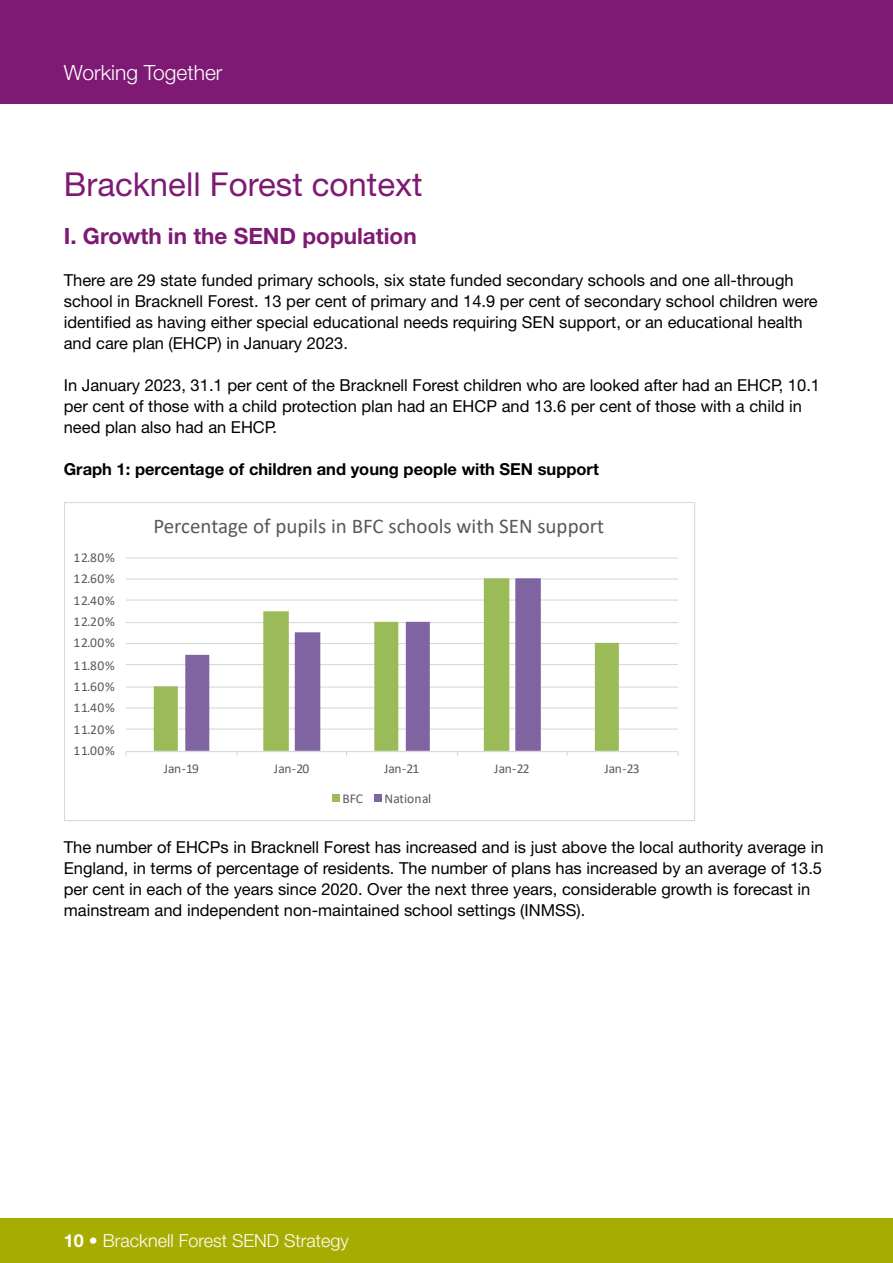
<style>
.page{position:relative;width:893px;height:1263px;background:#fff}
.page>*{position:absolute;margin:0;border:0;box-sizing:border-box;transform-origin:0 0}
.Page_heading{font:33px "Helvetica Neue";color:#7e1974}
.Sub_heading{font:700 22.5px "Helvetica Neue";color:#7e1974}
.t1{font:21px "Calibri";color:#595959}
.t2{font:300 21px "Helvetica Neue";color:#fff}
.t3{font:300 18px "Helvetica Neue";color:#fff}
.Body{font:16.5px/21px "Helvetica Neue";color:#000}
.Body-2{font:700 16.5px "Helvetica Neue";color:#000}
.t4{font:13.5px "Calibri";letter-spacing:.025em;color:#595959}
.t5{font:13.5px "Calibri";color:#595959}
.s1{font-weight:700}
</style>
<div class="page">
<div style="left:0;top:0;width:893px;height:104px;background:#7e1974"></div>
<div style="left:0;top:1218px;width:893px;height:45px;background:#a7ac00"></div>
<hr style="left:126px;top:728px;width:552px;height:2px;background:#d9d9d9">
<hr style="left:126px;top:707px;width:552px;height:2px;background:#d9d9d9">
<hr style="left:126px;top:686px;width:552px;height:2px;background:#d9d9d9">
<hr style="left:126px;top:664px;width:552px;height:1px;background:#d9d9d9">
<hr style="left:126px;top:643px;width:552px;height:1px;background:#d9d9d9">
<hr style="left:126px;top:622px;width:552px;height:1px;background:#d9d9d9">
<hr style="left:126px;top:599px;width:552px;height:2px;background:#d9d9d9">
<hr style="left:126px;top:578px;width:552px;height:2px;background:#d9d9d9">
<hr style="left:126px;top:557px;width:552px;height:2px;background:#d9d9d9">
<svg style="left:154px;top:578px;width:465px;height:173px"></svg>
<svg style="left:185px;top:578px;width:356px;height:173px"></svg>
<hr style="left:126px;top:751px;width:552px;height:1px;background:#d9d9d9">
<div style="left:332px;top:794px;width:8px;height:8px;background:#9bbb59"></div>
<div style="left:374px;top:794px;width:8px;height:8px;background:#8064a2"></div>
<p class="t2" style="left:64px;top:60px;width:160px">Working Together</p>
<p class="Page_heading" style="left:64px;top:165px;width:360px">Bracknell Forest context</p>
<p class="Sub_heading" style="left:64px;top:222px;width:354px">I. Growth in the SEND population</p>
<p class="Body" style="left:64px;top:269px;width:755px">There are 29 state funded primary schools, six state funded secondary schools and one all-through school in Bracknell Forest. 13 per cent of primary and 14.9 per cent of secondary school children were identified as having either special educational needs requiring SEN support, or an educational health and care plan (EHCP) in January 2023.</p>
<p class="Body" style="left:64px;top:374px;width:758px">In January 2023, 31.1 per cent of the Bracknell Forest children who are looked after had an EHCP, 10.1 per cent of those with a child protection plan had an EHCP and 13.6 per cent of those with a child in need plan also had an EHCP.</p>
<p class="Body-2" style="left:64px;top:459px;width:537px">Graph 1: percentage of children and young people with SEN support</p>
<p class="t4" style="left:74px;top:548px;width:43px">12.80%</p>
<p class="t4" style="left:74px;top:569px;width:43px">12.60%</p>
<p class="t4" style="left:74px;top:591px;width:43px">12.40%</p>
<p class="t4" style="left:74px;top:612px;width:43px">12.20%</p>
<p class="t4" style="left:74px;top:633px;width:43px">12.00%</p>
<p class="t4" style="left:74px;top:656px;width:43px">11.80%</p>
<p class="t4" style="left:74px;top:677px;width:43px">11.60%</p>
<p class="t4" style="left:74px;top:698px;width:43px">11.40%</p>
<p class="t4" style="left:74px;top:720px;width:43px">11.20%</p>
<p class="t4" style="left:74px;top:741px;width:43px">11.00%</p>
<p class="t1" style="left:153px;top:512px;width:452px">Percentage of pupils in BFC schools with SEN support</p>
<p class="t4" style="left:164px;top:759px;width:37px">Jan-19</p>
<p class="t4" style="left:274px;top:759px;width:37px">Jan-20</p>
<p class="t4" style="left:384px;top:759px;width:37px">Jan-21</p>
<p class="t4" style="left:494px;top:759px;width:37px">Jan-22</p>
<p class="t4" style="left:604px;top:759px;width:37px">Jan-23</p>
<p class="t4" style="left:342px;top:789px;width:22px">BFC</p>
<p class="t5" style="left:384px;top:789px;width:48px">National</p>
<p class="Body" style="left:64px;top:836px;width:761px">The number of EHCPs in Bracknell Forest has increased and is just above the local authority average in England, in terms of percentage of residents. The number of plans has increased by an average of 13.5 per cent in each of the years since 2020. Over the next three years, considerable growth is forecast in mainstream and independent non-maintained school settings (INMSS).</p>
<p class="t3" style="left:64px;top:1230px;width:287px"><span class="s1">10</span> • Bracknell Forest SEND Strategy</p>
</div>
